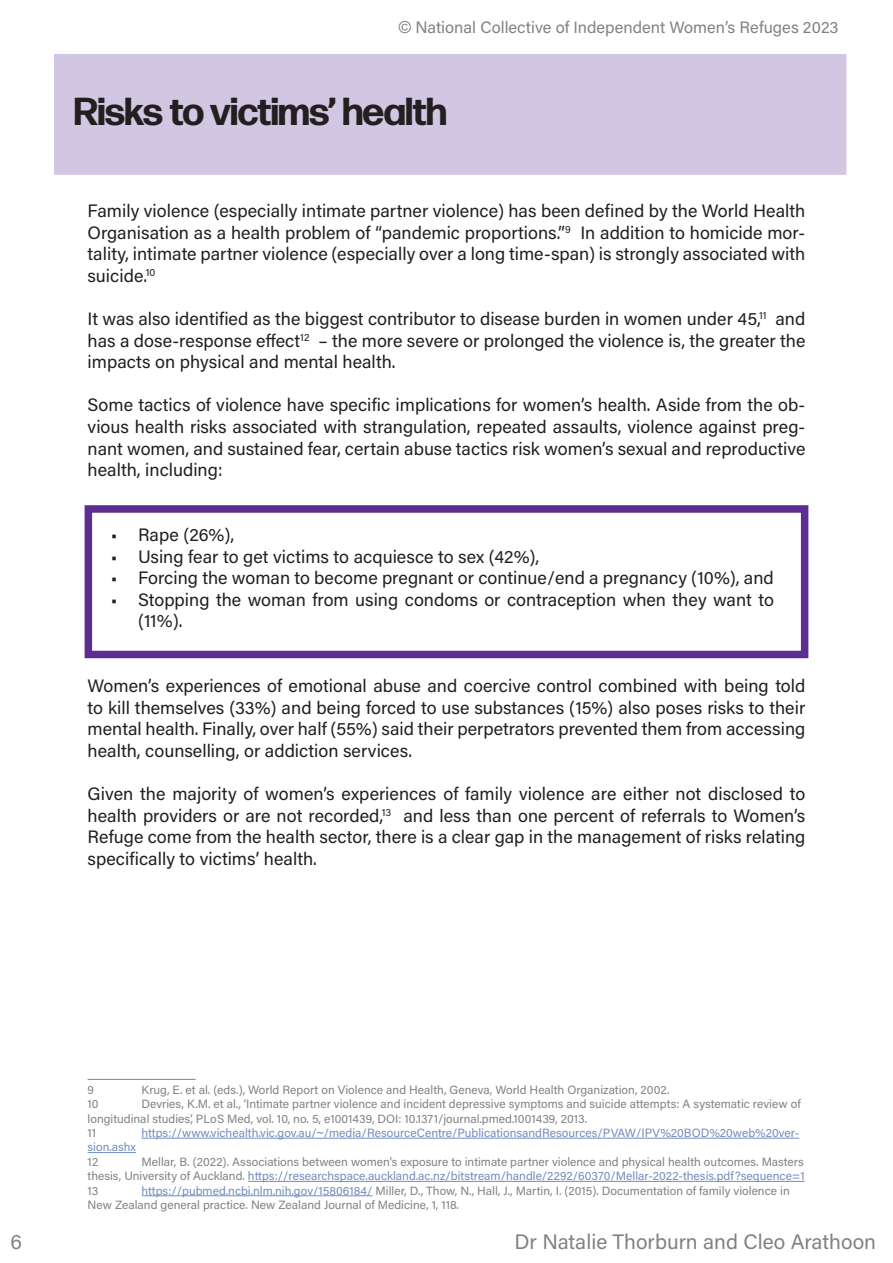
<style>
.page{position:relative;width:893px;height:1263px;background:#fff}
.page>*{position:absolute;margin:0;border:0;box-sizing:border-box;transform-origin:0 0}
.t1{font:700 39px "Forma DJR Banner";color:#231f20}
.t2{font:21px "Acumin Variable Concept";color:#808285}
.t3{font:18px/21.6px "Acumin Variable Concept";color:#231f20;text-align:justify}
.t4{font:16.5px "Acumin Variable Concept";color:#808285}
.t5{font:12px/14.4px "Acumin Variable Concept";color:#808285}
.t6{font:12px "Acumin Variable Concept";color:#738cbd}
.s1{font-family:"Arial"}
.s2{color:#738cbd}
</style>
<div class="page">
<hr style="left:88px;top:1079px;width:108px;height:1px;background:#808285">
<hr style="left:142px;top:1138px;width:175px;height:1px;background:#738cbd">
<hr style="left:324px;top:1138px;width:475px;height:1px;background:#738cbd">
<hr style="left:88px;top:1152px;width:48px;height:1px;background:#738cbd">
<hr style="left:248px;top:1181px;width:557px;height:1px;background:#738cbd">
<hr style="left:142px;top:1195px;width:230px;height:1px;background:#738cbd">
<div style="left:54px;top:54px;width:792px;height:121px;background:#d1c7e2"></div>
<div style="left:85px;top:505px;width:723px;height:153px;border:8px solid #5d2d91"></div>
<p class="t4" style="left:399px;top:16px;width:441px"><span class="s1">©</span> National Collective of Independent Women’s Refuges 2023</p>
<h1 class="t1" style="left:74px;top:87px;width:374px">Risks to victims’ health</h1>
<p class="t3" style="left:88px;top:199px;width:719px">Family violence (especially intimate partner violence) has been defined by the World Health Organisation as a health problem of “pandemic proportions.”<sup>9</sup> In addition to homicide mor&shy;tality, intimate partner violence (especially over a long time-span) is strongly associated with suicide.<sup>10</sup></p>
<p class="t3" style="left:88px;top:307px;width:719px">It was also identified as the biggest contributor to disease burden in women under 45,<sup>11</sup> and has a dose-response effect<sup>12</sup> – the more severe or prolonged the violence is, the greater the impacts on physical and mental health.</p>
<p class="t3" style="left:88px;top:394px;width:719px">Some tactics of violence have specific implications for women’s health. Aside from the ob&shy;vious health risks associated with strangulation, repeated assaults, violence against preg&shy;nant women, and sustained fear, certain abuse tactics risk women’s sexual and reproductive health, including:</p>
<p class="t3" style="left:111px;top:523px;width:125px">• Rape (26%),</p>
<p class="t3" style="left:111px;top:545px;width:430px">• Using fear to get victims to acquiesce to sex (42%),</p>
<p class="t3" style="left:111px;top:566px;width:664px">• Forcing the woman to become pregnant or continue/end a pregnancy (10%), and</p>
<p class="t3" style="left:138px;top:588px;width:637px;text-indent:-27px">• Stopping the woman from using condoms or contraception when they want to (11%).</p>
<p class="t3" style="left:88px;top:674px;width:719px">Women’s experiences of emotional abuse and coercive control combined with being told to kill themselves (33%) and being forced to use substances (15%) also poses risks to their mental health. Finally, over half (55%) said their perpetrators prevented them from accessing health, counselling, or addiction services.</p>
<p class="t3" style="left:88px;top:782px;width:719px">Given the majority of women’s experiences of family violence are either not disclosed to health providers or are not recorded,<sup>13</sup> and less than one percent of referrals to Women’s Refuge come from the health sector, there is a clear gap in the management of risks relating specifically to victims’ health.</p>
<p class="t2" style="left:10px;top:1227px;width:13px">6</p>
<p class="t5" style="left:88px;top:1082px;width:8px">9</p>
<p class="t5" style="left:142px;top:1082px;width:529px">Krug, E. et al. (eds.), World Report on Violence and Health, Geneva, World Health Organization, 2002.</p>
<p class="t5" style="left:88px;top:1096px;width:13px">10</p>
<p class="t5" style="left:88px;top:1096px;width:715px;text-indent:54px">Devries, K.M. et al., ‘Intimate partner violence and incident depressive symptoms and suicide attempts: A systematic review of longitudinal studies’, PLoS Med, vol. 10, no. 5, e1001439, DOI: 10.1371/journal.pmed.1001439, 2013.<br>11</p>
<p class="t6" style="left:142px;top:1124px;width:659px">https://www.vichealth.vic.gov.au/<span class="s1">~</span>/media/ResourceCentre/PublicationsandResources/PVAW/IPV%20BOD%20web%20ver-</p>
<p class="t6" style="left:88px;top:1139px;width:50px">sion.ashx</p>
<p class="t5" style="left:88px;top:1154px;width:12px">12</p>
<p class="t5" style="left:88px;top:1154px;width:719px;text-align:justify;text-indent:54px">Mellar, B. (2022). Associations between women’s exposure to intimate partner violence and physical health outcomes. Masters thesis, University of Auckland. <span class="s2">https://researchspace.auckland.ac.nz/bitstream/handle/2292/60370/Mellar-2022-thesis.pdf?sequence=1<br></span>13</p>
<p class="t5" style="left:88px;top:1183px;width:704px;text-indent:54px"><span class="s2">https://pubmed.ncbi.nlm.nih.gov/15806184/</span> Miller, D., Thow, N., Hall, J., Martin, I. (2015). Documentation of family violence in<br>New Zealand general practice. New Zealand Journal of Medicine, 1, 118.</p>
<p class="t2" style="left:514px;top:1227px;width:363px">Dr Natalie Thorburn and Cleo Arathoon</p>
</div>
